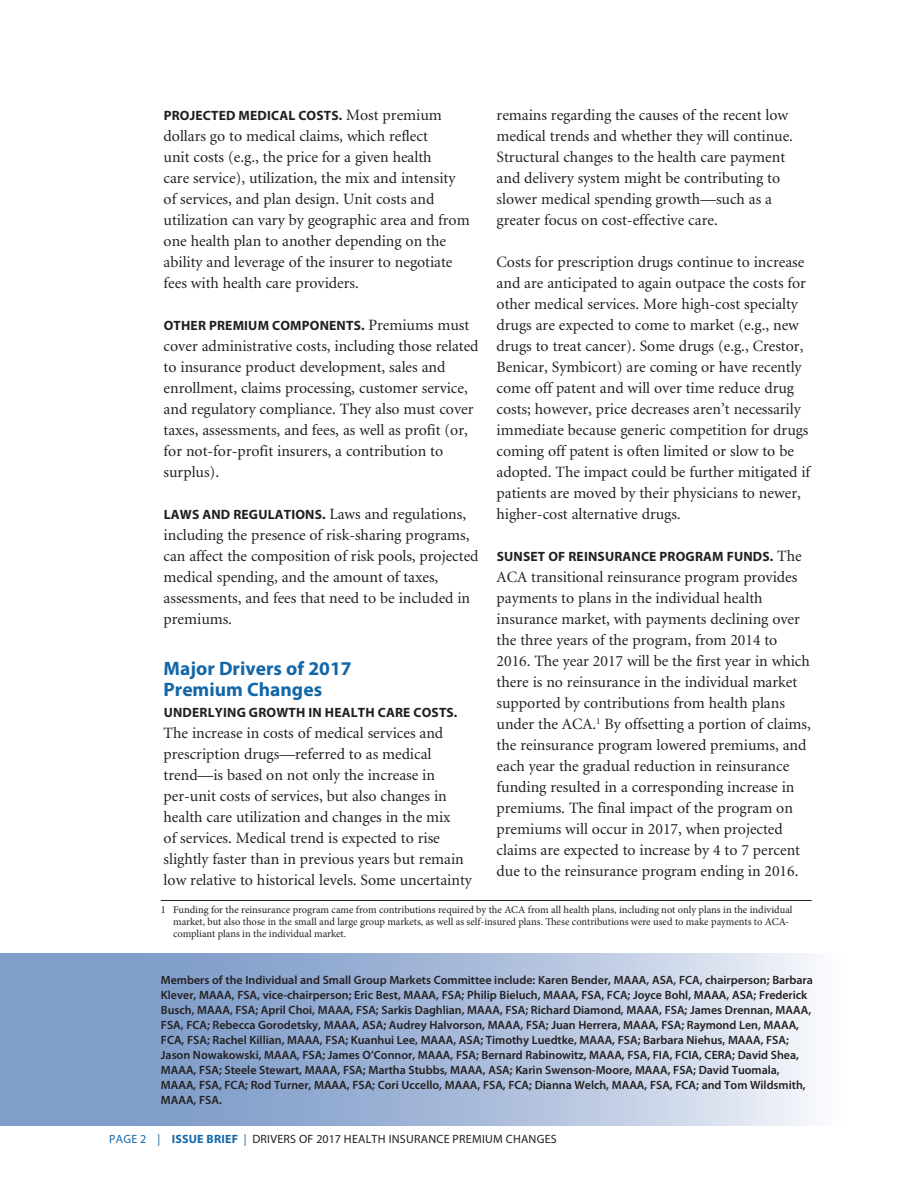
<style>
.page{position:relative;width:918px;height:1188px;background:#fff}
.page>*{position:absolute;margin:0;border:0;box-sizing:border-box;transform-origin:0 0}
.subhead{font:700 19.5px/21px "Myriad Pro";color:#1367a8}
.text{font:15.75px/21px "Minion";color:#231f20}
.text-2{font:700 13.5px "Myriad Pro";letter-spacing:.015em;color:#231f20}
.callout{font:600 12px/15px "Myriad Pro";color:#231f20}
.TOC_sub1{font:12px "Myriad Pro";letter-spacing:.02em;color:#231f20}
.footnote_with_rule_a{font:10.5px/12px "Minion Pro";letter-spacing:-.005em;color:#231f20}
.s1{font-family:"Minion";font-weight:400;font-size:15.75px}
.s2{color:#1367a8}
.s3{font-weight:700;color:#1367a8}
</style>
<div class="page">
<svg style="left:0;top:954px;width:811px;height:171px;background:#a6b9d9"></svg>
<hr style="left:161px;top:900px;width:651px;height:1px;background:#231f20">
<p class="text-2" style="left:164px;top:107px;width:280px">PROJECTED MEDICAL COSTS. <span class="s1">Most premium</span></p>
<p class="text" style="left:164px;top:126px;width:308px">dollars go to medical claims, which reflect<br>unit costs (e.g., the price for a given health<br>care service), utilization, the mix and intensity of services, and plan design. Unit costs and utilization can vary by geographic area and from one health plan to another depending on the ability and leverage of the insurer to negotiate fees with health care providers.</p>
<p class="text-2" style="left:164px;top:317px;width:307px">OTHER PREMIUM COMPONENTS. <span class="s1">Premiums must</span></p>
<p class="text" style="left:164px;top:336px;width:316px">cover administrative costs, including those related to insurance product development, sales and enrollment, claims processing, customer service, and regulatory compliance. They also must cover taxes, assessments, and fees, as well as profit (or, for not-for-profit insurers, a contribution to surplus).</p>
<p class="text-2" style="left:164px;top:506px;width:304px">LAWS AND REGULATIONS. <span class="s1">Laws and regulations,</span></p>
<p class="text" style="left:164px;top:525px;width:316px">including the presence of risk-sharing programs, can affect the composition of risk pools, projected medical spending, and the amount of taxes, assessments, and fees that need to be included in premiums.</p>
<p class="subhead" style="left:164px;top:657px;width:190px">Major Drivers of 2017<br>Premium Changes</p>
<p class="text-2" style="left:164px;top:704px;width:295px">UNDERLYING GROWTH IN HEALTH CARE COSTS.</p>
<p class="text" style="left:164px;top:723px;width:310px">The increase in costs of medical services and prescription drugs—referred to as medical trend—is based on not only the increase in per-unit costs of services, but also changes in health care utilization and changes in the mix<br>of services. Medical trend is expected to rise slightly faster than in previous years but remain low relative to historical levels. Some uncertainty</p>
<p class="text" style="left:497px;top:105px;width:298px">remains regarding the causes of the recent low medical trends and whether they will continue.<br>Structural changes to the health care payment and delivery system might be contributing to slower medical spending growth—such as a greater focus on cost-effective care.</p>
<p class="text" style="left:497px;top:252px;width:315px">Costs for prescription drugs continue to increase and are anticipated to again outpace the costs for other medical services. More high-cost specialty drugs are expected to come to market (e.g., new drugs to treat cancer). Some drugs (e.g., Crestor, Benicar, Symbicort) are coming or have recently come off patent and will over time reduce drug costs; however, price decreases aren’t necessarily immediate because generic competition for drugs coming off patent is often limited or slow to be adopted. The impact could be further mitigated if patients are moved by their physicians to newer, higher-cost alternative drugs.</p>
<p class="text-2" style="left:497px;top:548px;width:306px">SUNSET OF REINSURANCE PROGRAM FUNDS. <span class="s1">The</span></p>
<p class="text" style="left:497px;top:567px;width:316px">ACA transitional reinsurance program provides payments to plans in the individual health insurance market, with payments declining over the three years of the program, from 2014 to 2016. The year 2017 will be the first year in which there is no reinsurance in the individual market supported by contributions from health plans under the ACA.<sup>1</sup> By offsetting a portion of claims, the reinsurance program lowered premiums, and each year the gradual reduction in reinsurance funding resulted in a corresponding increase in premiums. The final impact of the program on premiums will occur in 2017, when projected claims are expected to increase by 4 to 7 percent due to the reinsurance program ending in 2016.</p>
<p class="footnote_with_rule_a" style="left:173px;top:903px;width:621px;text-indent:-12px">1 Funding for the reinsurance program came from contributions required by the ACA from all health plans, including not only plans in the individual market, but also those in the small and large group markets, as well as self-insured plans. These contributions were used to make payments to ACA&shy;compliant plans in the individual market.</p>
<p class="callout" style="left:161px;top:973px;width:654px">Members of the Individual and Small Group Markets Committee include: Karen Bender, MAAA, ASA, FCA, chairperson; Barbara Klever, MAAA, FSA, vice-chairperson; Eric Best, MAAA, FSA; Philip Bieluch, MAAA, FSA, FCA; Joyce Bohl, MAAA, ASA; Frederick Busch, MAAA, FSA; April Choi, MAAA, FSA; Sarkis Daghlian, MAAA, FSA; Richard Diamond, MAAA, FSA; James Drennan, MAAA, FSA, FCA; Rebecca Gorodetsky, MAAA, ASA; Audrey Halvorson, MAAA, FSA; Juan Herrera, MAAA, FSA; Raymond Len, MAAA, FCA, FSA; Rachel Killian, MAAA, FSA; Kuanhui Lee, MAAA, ASA; Timothy Luedtke, MAAA, FSA; Barbara Niehus, MAAA, FSA; Jason Nowakowski, MAAA, FSA; James O’Connor, MAAA, FSA; Bernard Rabinowitz, MAAA, FSA, FIA, FCIA, CERA; David Shea, MAAA, FSA; Steele Stewart, MAAA, FSA; Martha Stubbs, MAAA, ASA; Karin Swenson-Moore, MAAA, FSA; David Tuomala, MAAA, FSA, FCA; Rod Turner, MAAA, FSA; Cori Uccello, MAAA, FSA, FCA; Dianna Welch, MAAA, FSA, FCA; and Tom Wildsmith, MAAA, FSA.</p>
<p class="TOC_sub1" style="left:109px;top:1132px;width:449px"><span class="s2">PAGE 2 |</span> <span class="s3">ISSUE BRIEF</span> <span class="s2">|</span> DRIVERS OF 2017 HEALTH INSURANCE PREMIUM CHANGES</p>
</div>
